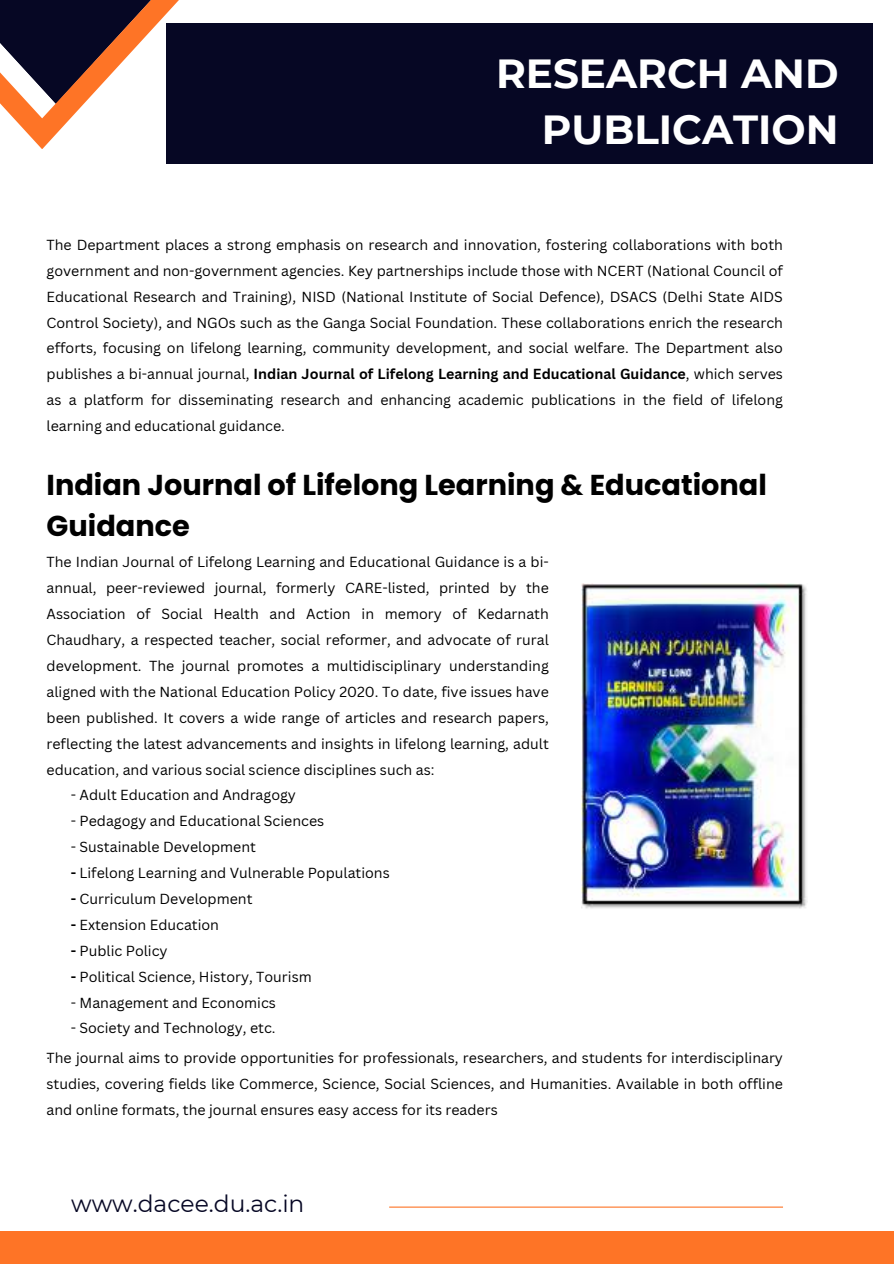
<style>
.page{position:relative;width:894px;height:1264px;background:#fff}
.page>*{position:absolute;margin:0;border:0;box-sizing:border-box;transform-origin:0 0}
.t1{font:700 40.5px/56.2px "Montserrat";color:#fff;text-align:right}
.t2{font:700 28.8px/40.2px "Poppins";color:#000}
.t3{font:23.4px "Montserrat";color:#060724}
.t4{font:14.25px/25.8px "Canva Sans";color:#000;text-align:justify}
.s1{font-weight:700}
</style>
<div class="page">
<div style="left:166px;top:23px;width:706px;height:140px;background:#060724"></div>
<div style="left:0;top:1230px;width:893px;height:33px;background:#fe7426"></div>
<svg style="left:0;top:0;width:179px;height:149px"></svg>
<hr style="left:389px;top:1206px;width:393px;height:1px;background:#fe7426">
<img style="left:581px;top:584px;width:226px;height:325px">
<h1 class="t1" style="left:496px;top:45px;width:344px">RESEARCH AND<br>PUBLICATION</h1>
<p class="t4" style="left:47px;top:231px;width:737px">The Department places a strong emphasis on research and innovation, fostering collaborations with both government and non-government agencies. Key partnerships include those with NCERT (National Council of Educational Research and Training), NISD (National Institute of Social Defence), DSACS (Delhi State AIDS Control Society), and NGOs such as the Ganga Social Foundation. These collaborations enrich the research efforts, focusing on lifelong learning, community development, and social welfare. The Department also publishes a bi-annual journal, <span class="s1">Indian Journal of Lifelong Learning and Educational Guidance</span>, which serves as a platform for disseminating research and enhancing academic publications in the field of lifelong learning and educational guidance.</p>
<h2 class="t2" style="left:47px;top:465px;width:721px">Indian Journal of Lifelong Learning &amp; Educational<br>Guidance</h2>
<p class="t4" style="left:47px;top:549px;width:503px">The Indian Journal of Lifelong Learning and Educational Guidance is a bi&shy;annual, peer-reviewed journal, formerly CARE-listed, printed by the Association of Social Health and Action in memory of Kedarnath Chaudhary, a respected teacher, social reformer, and advocate of rural development. The journal promotes a multidisciplinary understanding aligned with the National Education Policy 2020. To date, five issues have been published. It covers a wide range of articles and research papers, reflecting the latest advancements and insights in lifelong learning, adult education, and various social science disciplines such as:</p>
<p class="t4" style="left:71px;top:782px;width:227px">- Adult Education and Andragogy</p>
<p class="t4" style="left:71px;top:807px;width:255px">- Pedagogy and Educational Sciences</p>
<p class="t4" style="left:71px;top:833px;width:187px">- Sustainable Development</p>
<p class="t4" style="left:71px;top:859px;width:320px"><span class="s1">-</span> Lifelong Learning and Vulnerable Populations</p>
<p class="t4" style="left:71px;top:885px;width:183px"><span class="s1">-</span> Curriculum Development</p>
<p class="t4" style="left:71px;top:911px;width:150px"><span class="s1">-</span> Extension Education</p>
<p class="t4" style="left:71px;top:937px;width:98px"><span class="s1">-</span> Public Policy</p>
<p class="t4" style="left:71px;top:963px;width:242px"><span class="s1">-</span> Political Science, History, Tourism</p>
<p class="t4" style="left:71px;top:989px;width:207px">- Management and Economics</p>
<p class="t4" style="left:47px;top:1013px;width:737px;line-height:29.5px;text-indent:24px">- Society and Technology, etc.<br>.The journal aims to provide opportunities for professionals, researchers, and students for interdisciplinary</p>
<p class="t4" style="left:47px;top:1070px;width:737px">studies, covering fields like Commerce, Science, Social Sciences, and Humanities. Available in both offline and online formats, the journal ensures easy access for its readers</p>
<h3 class="t3" style="left:71px;top:1189px;width:235px">www.dacee.du.ac.in</h3>
</div>
